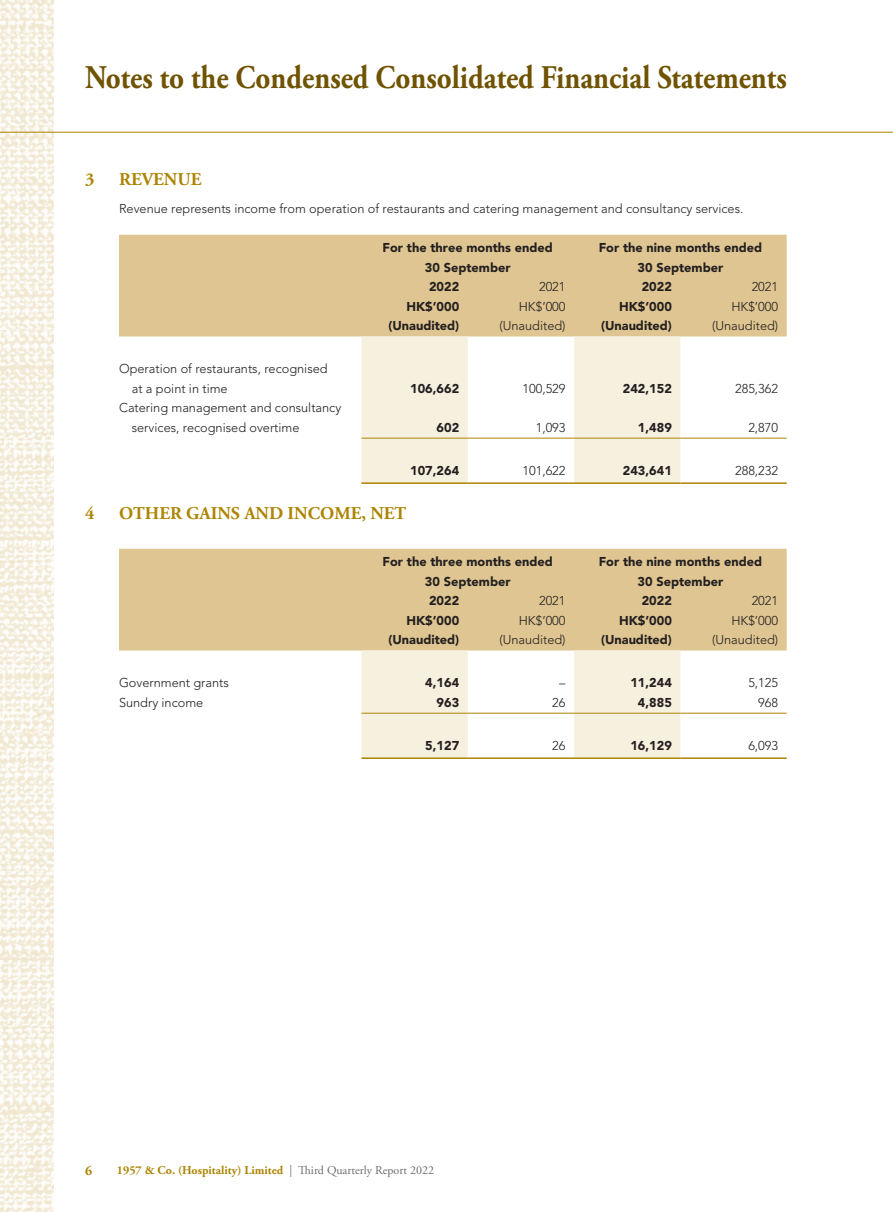
<style>
.page{position:relative;width:893px;height:1212px;background:#fff}
.page>*{position:absolute;margin:0;border:0;box-sizing:border-box;transform-origin:0 0}
.t1{font:700 33px "Adobe Garamond Pro";color:#6f5300;scale:.88 1}
._01_H1{font:700 18px "Adobe Garamond Pro";color:#ad8504}
.t2{font:700 13.5px "Adobe Garamond Pro";color:#ad8504}
._50_Table_txt{font:900 12.75px "Avenir LT Std";color:#231f20}
._50_Table_txt-2{font:300 12.75px "Avenir LT Std";color:#231f20}
._00_txt{font:300 12.75px "Avenir LT Std";color:#231f20}
.t3{font:700 12px "Adobe Garamond Pro";color:#ad8504}
.s1{font-weight:400;color:#6c6d70}
</style>
<div class="page">
<img style="left:0;top:0;width:53px;height:1212px">
<hr style="left:0;top:132px;width:893px;height:1px;background:#ad8504">
<div style="left:119px;top:235px;width:668px;height:101px;background:#dec591"></div>
<svg style="left:361px;top:336px;width:319px;height:146px;fill:#f6f0df"></svg>
<hr style="left:361px;top:438px;width:107px;height:1px;background:#ad8504">
<hr style="left:468px;top:438px;width:106px;height:1px;background:#ad8504">
<hr style="left:574px;top:438px;width:106px;height:1px;background:#ad8504">
<hr style="left:680px;top:438px;width:107px;height:1px;background:#ad8504">
<hr style="left:361px;top:482px;width:107px;height:2px;background:#ad8504">
<hr style="left:468px;top:482px;width:106px;height:2px;background:#ad8504">
<hr style="left:574px;top:482px;width:106px;height:2px;background:#ad8504">
<hr style="left:680px;top:482px;width:107px;height:2px;background:#ad8504">
<div style="left:119px;top:549px;width:668px;height:101px;background:#dec591"></div>
<svg style="left:361px;top:650px;width:319px;height:107px"></svg>
<hr style="left:361px;top:713px;width:107px;height:1px;background:#ad8504">
<hr style="left:468px;top:713px;width:106px;height:1px;background:#ad8504">
<hr style="left:574px;top:713px;width:106px;height:1px;background:#ad8504">
<hr style="left:680px;top:713px;width:107px;height:1px;background:#ad8504">
<hr style="left:361px;top:757px;width:107px;height:2px;background:#ad8504">
<hr style="left:468px;top:757px;width:106px;height:2px;background:#ad8504">
<hr style="left:574px;top:757px;width:106px;height:2px;background:#ad8504">
<hr style="left:680px;top:757px;width:107px;height:2px;background:#ad8504">
<p class="t1" style="left:85px;top:58px;width:799px">Notes to the Condensed Consolidated Financial Statements</p>
<p class="_01_H1" style="left:85px;top:169px;width:11px">3</p>
<p class="_01_H1" style="left:119px;top:169px;width:84px">REVENUE</p>
<p class="_00_txt" style="left:119px;top:201px;width:626px">Revenue represents income from operation of restaurants and catering management and consultancy services.</p>
<p class="_50_Table_txt" style="left:383px;top:240px;width:172px">For the three months ended</p>
<p class="_50_Table_txt" style="left:425px;top:259px;width:87px">30 September</p>
<p class="_50_Table_txt" style="left:599px;top:240px;width:165px">For the nine months ended</p>
<p class="_50_Table_txt" style="left:637px;top:259px;width:87px">30 September</p>
<p class="_50_Table_txt" style="left:429px;top:279px;width:32px">2022</p>
<p class="_50_Table_txt-2" style="left:539px;top:279px;width:28px">2021</p>
<p class="_50_Table_txt" style="left:642px;top:279px;width:32px">2022</p>
<p class="_50_Table_txt-2" style="left:752px;top:279px;width:28px">2021</p>
<p class="_50_Table_txt" style="left:406px;top:298px;width:54px">HK$’000</p>
<p class="_50_Table_txt-2" style="left:519px;top:299px;width:48px">HK$’000</p>
<p class="_50_Table_txt" style="left:619px;top:298px;width:54px">HK$’000</p>
<p class="_50_Table_txt-2" style="left:731px;top:299px;width:48px">HK$’000</p>
<p class="_50_Table_txt" style="left:388px;top:318px;width:72px">(Unaudited)</p>
<p class="_50_Table_txt-2" style="left:499px;top:318px;width:68px">(Unaudited)</p>
<p class="_50_Table_txt" style="left:601px;top:318px;width:72px">(Unaudited)</p>
<p class="_50_Table_txt-2" style="left:712px;top:318px;width:68px">(Unaudited)</p>
<p class="_50_Table_txt-2" style="left:119px;top:361px;width:210px">Operation of restaurants, recognised</p>
<p class="_50_Table_txt-2" style="left:132px;top:381px;width:97px">at a point in time</p>
<p class="_50_Table_txt" style="left:410px;top:381px;width:51px">106,662</p>
<p class="_50_Table_txt-2" style="left:522px;top:381px;width:45px">100,529</p>
<p class="_50_Table_txt" style="left:623px;top:381px;width:51px">242,152</p>
<p class="_50_Table_txt-2" style="left:735px;top:381px;width:45px">285,362</p>
<p class="_50_Table_txt-2" style="left:119px;top:400px;width:224px">Catering management and consultancy</p>
<p class="_50_Table_txt-2" style="left:132px;top:420px;width:169px">services, recognised overtime</p>
<p class="_50_Table_txt" style="left:437px;top:420px;width:24px">602</p>
<p class="_50_Table_txt-2" style="left:536px;top:420px;width:31px">1,093</p>
<p class="_50_Table_txt" style="left:638px;top:420px;width:35px">1,489</p>
<p class="_50_Table_txt-2" style="left:748px;top:420px;width:31px">2,870</p>
<p class="_50_Table_txt" style="left:410px;top:463px;width:51px">107,264</p>
<p class="_50_Table_txt-2" style="left:522px;top:463px;width:45px">101,622</p>
<p class="_50_Table_txt" style="left:623px;top:463px;width:51px">243,641</p>
<p class="_50_Table_txt-2" style="left:735px;top:463px;width:45px">288,232</p>
<p class="_01_H1" style="left:85px;top:502px;width:11px">4</p>
<p class="_01_H1" style="left:119px;top:502px;width:289px">OTHER GAINS AND INCOME, NET</p>
<p class="_50_Table_txt" style="left:383px;top:554px;width:172px">For the three months ended</p>
<p class="_50_Table_txt" style="left:425px;top:573px;width:87px">30 September</p>
<p class="_50_Table_txt" style="left:599px;top:554px;width:165px">For the nine months ended</p>
<p class="_50_Table_txt" style="left:637px;top:573px;width:87px">30 September</p>
<p class="_50_Table_txt" style="left:429px;top:593px;width:32px">2022</p>
<p class="_50_Table_txt-2" style="left:539px;top:593px;width:28px">2021</p>
<p class="_50_Table_txt" style="left:642px;top:593px;width:32px">2022</p>
<p class="_50_Table_txt-2" style="left:752px;top:593px;width:28px">2021</p>
<p class="_50_Table_txt" style="left:406px;top:612px;width:54px">HK$’000</p>
<p class="_50_Table_txt-2" style="left:519px;top:613px;width:48px">HK$’000</p>
<p class="_50_Table_txt" style="left:619px;top:612px;width:54px">HK$’000</p>
<p class="_50_Table_txt-2" style="left:731px;top:613px;width:48px">HK$’000</p>
<p class="_50_Table_txt" style="left:388px;top:632px;width:72px">(Unaudited)</p>
<p class="_50_Table_txt-2" style="left:499px;top:632px;width:68px">(Unaudited)</p>
<p class="_50_Table_txt" style="left:601px;top:632px;width:72px">(Unaudited)</p>
<p class="_50_Table_txt-2" style="left:712px;top:632px;width:68px">(Unaudited)</p>
<p class="_50_Table_txt-2" style="left:119px;top:675px;width:111px">Government grants</p>
<p class="_50_Table_txt" style="left:425px;top:675px;width:35px">4,164</p>
<p class="_50_Table_txt-2" style="left:559px;top:675px;width:8px">–</p>
<p class="_50_Table_txt" style="left:630px;top:675px;width:43px">11,244</p>
<p class="_50_Table_txt-2" style="left:748px;top:675px;width:31px">5,125</p>
<p class="_50_Table_txt-2" style="left:119px;top:695px;width:86px">Sundry income</p>
<p class="_50_Table_txt" style="left:437px;top:695px;width:24px">963</p>
<p class="_50_Table_txt-2" style="left:552px;top:695px;width:15px">26</p>
<p class="_50_Table_txt" style="left:638px;top:695px;width:35px">4,885</p>
<p class="_50_Table_txt-2" style="left:758px;top:695px;width:21px">968</p>
<p class="_50_Table_txt" style="left:425px;top:738px;width:35px">5,127</p>
<p class="_50_Table_txt-2" style="left:552px;top:738px;width:15px">26</p>
<p class="_50_Table_txt" style="left:630px;top:738px;width:43px">16,129</p>
<p class="_50_Table_txt-2" style="left:748px;top:738px;width:31px">6,093</p>
<p class="t2" style="left:85px;top:1163px;width:9px">6</p>
<p class="t3" style="left:117px;top:1163px;width:319px">1957 &amp; Co. (Hospitality) Limited <span class="s1">| Third Quarterly Report 2022</span></p>
</div>
